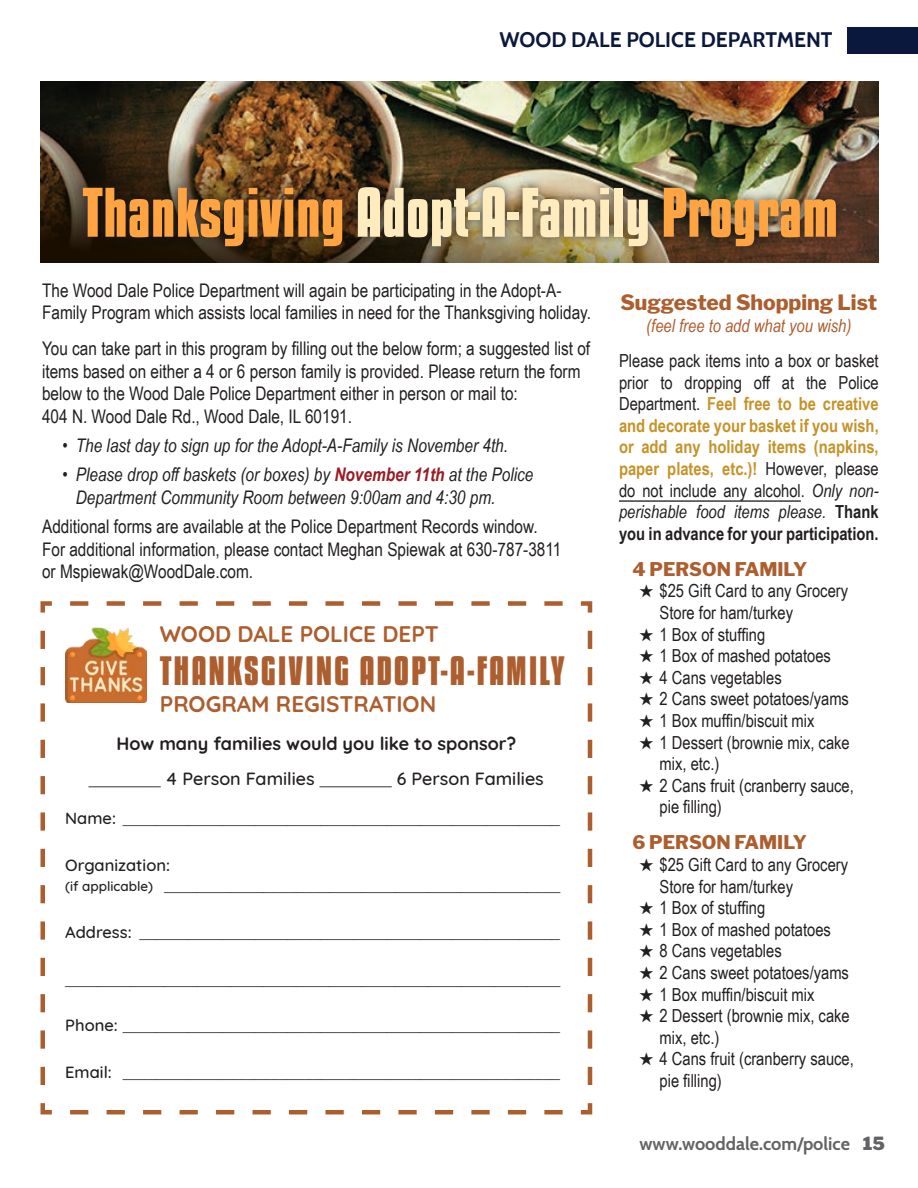
<style>
.page{position:relative;width:918px;height:1188px;background:#fff}
.page>*{position:absolute;margin:0;border:0;box-sizing:border-box;transform-origin:0 0}
.t1{font:700 61.95px "Kenyan Coffee Rg";color:#ffa442}
.t2{font:700 36px "Kenyan Coffee Rg";letter-spacing:.05em;color:#ac5e2e}
.t3{font:700 22.5px "Quicksand";color:#ac5e2e}
.t4{font:700 21px "Cabin";color:#0a183d}
.t5{font:800 21px "Libre Franklin";color:#ac5e2e}
.t6{font:18.75px/22.5px "Arial Narrow";color:#231f20}
.t7{font:italic 18.75px/22.5px "Arial Narrow";color:#231f20}
.t8{font:800 18.75px "Libre Franklin";color:#ac5e2e}
.t9{font:18px/21.6px "Arial Narrow";color:#231f20}
.t10{font:500 18px "Quicksand";color:#231f20}
.t11{font:700 18px "Quicksand";color:#231f20}
.t12{font:italic 18px "Arial Narrow";color:#ac5e2e}
.t13{font:700 18px "Cabin";color:#636366}
.t14{font:900 18px "Libre Franklin";color:#636366}
.t15{font:900 16.5px/19.8px "Arial";color:#231f20}
.s1{color:#feecbe}
.s2{font-weight:700;color:#991b25}
.s3{font-family:"Arial";font-weight:900}
.s4{font-family:"Quicksand";font-weight:500}
.s5{font-family:"Quicksand";font-weight:500;font-size:13.5px}
.s6{font-weight:700;color:#c59328}
.s7{font-style:italic}
.s8{font-weight:700}
</style>
<div class="page">
<img style="left:40px;top:81px;width:839px;height:182px">
<div style="left:73px;top:177px;width:773px;height:79px;background:#231f20;opacity:.75"></div>
<hr style="left:619px;top:500px;width:182px;height:2px;background:#231f20">
<svg style="left:40px;top:601px;width:553px;height:514px"></svg>
<img style="left:65px;top:626px;width:81px;height:77px">
<div style="left:847px;top:27px;width:71px;height:27px;background:#0a183d"></div>
<p class="t4" style="left:499px;top:23px;width:335px">WOOD DALE POLICE DEPARTMENT</p>
<p class="t1" style="left:82px;top:170px;width:757px">Thanksgiving <span class="s1">Adopt-A-Family</span> Program</p>
<p class="t6" style="left:42px;top:278px;width:551px">The Wood Dale Police Department will again be participating in the Adopt-A-<br>Family Program which assists local families in need for the Thanksgiving holiday.</p>
<p class="t6" style="left:42px;top:337px;width:550px">You can take part in this program by filling out the below form; a suggested list of items based on either a 4 or 6 person family is provided. Please return the form below to the Wood Dale Police Department either in person or mail to:<br>404 N. Wood Dale Rd., Wood Dale, IL 60191.</p>
<p class="t7" style="left:62px;top:434px;width:447px">• The last day to sign up for the Adopt-A-Family is November 4th.</p>
<p class="t7" style="left:76px;top:463px;width:459px;text-indent:-14px">• Please drop off baskets (or boxes) by <span class="s2">November 11th</span> at the Police<br>Department Community Room between 9:00am and 4:30 pm.</p>
<p class="t6" style="left:42px;top:515px;width:521px">Additional forms are available at the Police Department Records window.<br>For additional information, please contact Meghan Spiewak at 630-787-3811 or Mspiewak@WoodDale.com.</p>
<p class="t3" style="left:160px;top:615px;width:281px">WOOD DALE POLICE DEPT</p>
<p class="t2" style="left:160px;top:646px;width:406px">THANKSGIVING ADOPT-A-FAMILY</p>
<p class="t3" style="left:160px;top:685px;width:278px">PROGRAM REGISTRATION</p>
<p class="t11" style="left:117px;top:728px;width:401px">How many families would you like to sponsor?</p>
<p class="t10" style="left:89px;top:764px;width:456px"><span class="s3">________</span> 4 Person Families <span class="s3">________</span> 6 Person Families</p>
<p class="t15" style="left:65px;top:808px;width:496px"><span class="s4">Name:</span> _____________________________________________________</p>
<p class="t15" style="left:65px;top:855px;width:497px"><span class="s4">Organization:<br></span><span class="s5">(if applicable)</span> ________________________________________________</p>
<p class="t15" style="left:65px;top:922px;width:496px"><span class="s4">Address:</span> ___________________________________________________</p>
<p class="t15" style="left:65px;top:968px;width:496px">____________________________________________________________</p>
<p class="t15" style="left:65px;top:1015px;width:496px"><span class="s4">Phone:</span> _____________________________________________________</p>
<p class="t15" style="left:65px;top:1062px;width:496px"><span class="s4">Email:</span> _____________________________________________________</p>
<p class="t5" style="left:620px;top:290px;width:258px">Suggested Shopping List</p>
<p class="t12" style="left:646px;top:313px;width:207px">(feel free to add what you wish)</p>
<p class="t9" style="left:619px;top:349px;width:261px;text-align:justify">Please pack items into a box or basket prior to dropping off at the Police Department. <span class="s6">Feel free to be creative and decorate your basket if you wish, or add any holiday items (napkins, paper plates, etc.)!</span> However, please do not include any alcohol. <span class="s7">Only non&shy;perishable food items please.</span> <span class="s8">Thank you in advance for your participation.</span></p>
<p class="t8" style="left:633px;top:558px;width:176px">4 PERSON FAMILY</p>
<p class="t9" style="left:660px;top:580px;width:190px;text-indent:-20px">★ $25 Gift Card to any Grocery<br>Store for ham/turkey</p>
<p class="t9" style="left:639px;top:623px;width:128px">★ 1 Box of stuffing</p>
<p class="t9" style="left:639px;top:644px;width:193px">★ 1 Box of mashed potatoes</p>
<p class="t9" style="left:639px;top:666px;width:144px">★ 4 Cans vegetables</p>
<p class="t9" style="left:639px;top:688px;width:211px">★ 2 Cans sweet potatoes/yams</p>
<p class="t9" style="left:639px;top:709px;width:177px">★ 1 Box muffin/biscuit mix</p>
<p class="t9" style="left:660px;top:731px;width:192px;text-indent:-20px">★ 1 Dessert (brownie mix, cake mix, etc.)</p>
<p class="t9" style="left:660px;top:774px;width:196px;text-indent:-20px">★ 2 Cans fruit (cranberry sauce, pie filling)</p>
<p class="t8" style="left:633px;top:831px;width:176px">6 PERSON FAMILY</p>
<p class="t9" style="left:660px;top:853px;width:190px;text-indent:-20px">★ $25 Gift Card to any Grocery<br>Store for ham/turkey</p>
<p class="t9" style="left:639px;top:896px;width:128px">★ 1 Box of stuffing</p>
<p class="t9" style="left:639px;top:918px;width:193px">★ 1 Box of mashed potatoes</p>
<p class="t9" style="left:639px;top:940px;width:144px">★ 8 Cans vegetables</p>
<p class="t9" style="left:639px;top:961px;width:211px">★ 2 Cans sweet potatoes/yams</p>
<p class="t9" style="left:639px;top:983px;width:177px">★ 1 Box muffin/biscuit mix</p>
<p class="t9" style="left:660px;top:1004px;width:192px;text-indent:-20px">★ 2 Dessert (brownie mix, cake mix, etc.)</p>
<p class="t9" style="left:660px;top:1048px;width:196px;text-indent:-20px">★ 4 Cans fruit (cranberry sauce, pie filling)</p>
<p class="t13" style="left:640px;top:1129px;width:212px">www.wooddale.com/police</p>
<p class="t14" style="left:863px;top:1133px;width:24px">15</p>
</div>
